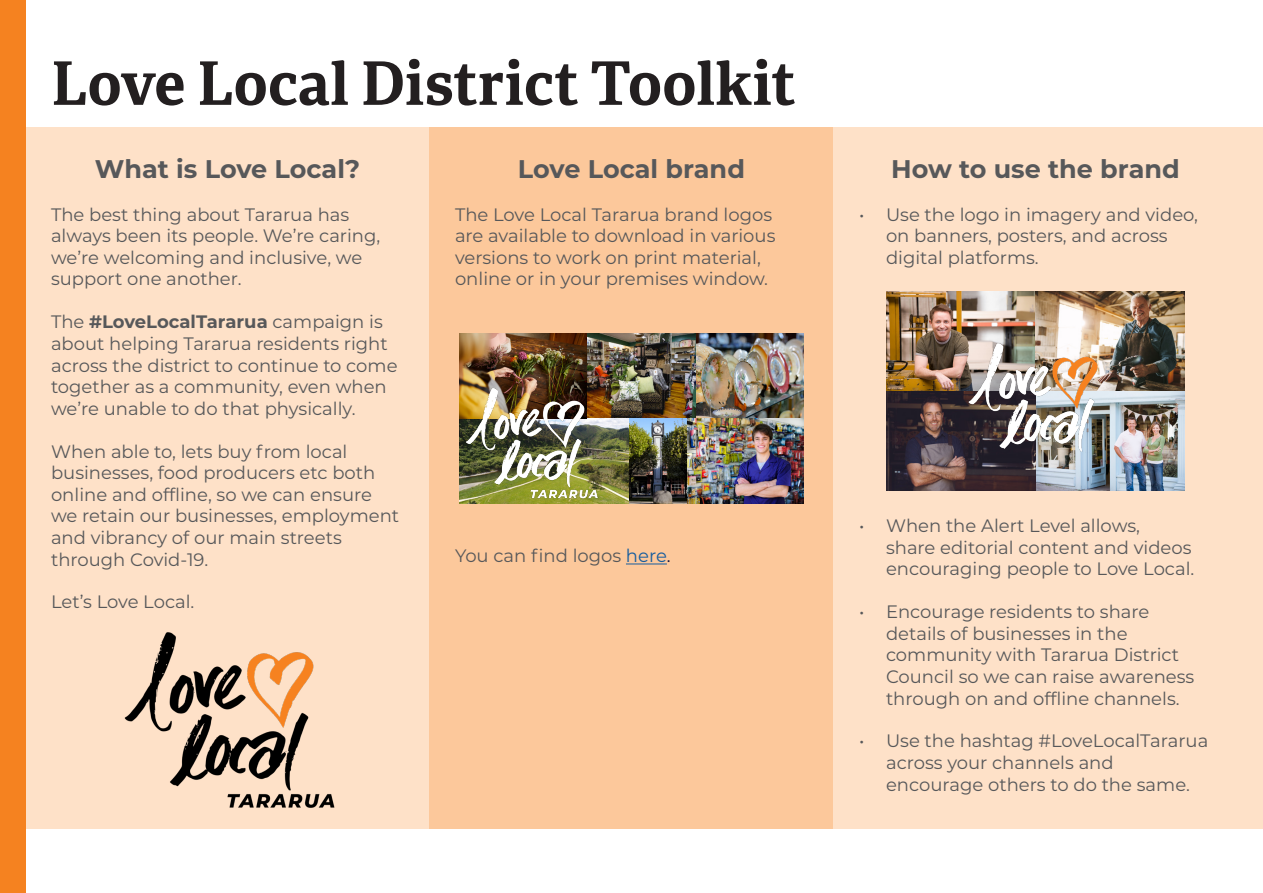
<style>
.page{position:relative;width:1263px;height:893px;background:#fff}
.page>*{position:absolute;margin:0;border:0;box-sizing:border-box;transform-origin:0 0}
.t1{font:700 60px "Portada";color:#231f20}
.t2{font:700 25.5px "Montserrat";color:#57585a}
.t3{font:18px/21.6px "Montserrat";color:#57585a}
.s1{font-weight:700}
.s2{color:#175d9e}
.s3{color:#0f1342}
</style>
<div class="page">
<div style="left:26px;top:128px;width:403px;height:701px;background:#fee1c8"></div>
<div style="left:429px;top:128px;width:404px;height:701px;background:#fcc89b"></div>
<div style="left:833px;top:128px;width:430px;height:701px;background:#fee1c8"></div>
<div style="left:0;top:0;width:26px;height:893px;background:#f58220"></div>
<hr style="left:626px;top:563px;width:41px;height:1px;background:#175d9e">
<img style="left:124px;top:632px;width:211px;height:176px">
<img style="left:459px;top:333px;width:345px;height:170px">
<img style="left:459px;top:386px;width:143px;height:115px">
<img style="left:629px;top:418px;width:57px;height:85px">
<img style="left:887px;top:292px;width:297px;height:198px">
<img style="left:961px;top:341px;width:144px;height:112px">
<p class="t1" style="left:51px;top:40px;width:746px">Love Local District Toolkit</p>
<p class="t2" style="left:95px;top:150px;width:267px">What is Love Local?</p>
<p class="t3" style="left:51px;top:203px;width:331px">The best thing about Tararua has always been its people. We’re caring, we’re welcoming and inclusive, we support one another.</p>
<p class="t3" style="left:51px;top:310px;width:348px">The <span class="s1">#LoveLocalTararua</span> campaign is about helping Tararua residents right across the district to continue to come together as a community, even when we’re unable to do that physically.</p>
<p class="t3" style="left:51px;top:440px;width:350px">When able to, lets buy from local businesses, food producers etc both online and offline, so we can ensure we retain our businesses, employment and vibrancy of our main streets through Covid-19.</p>
<p class="t3" style="left:51px;top:591px;width:145px">Let’s Love Local.</p>
<p class="t2" style="left:518px;top:150px;width:229px">Love Local brand</p>
<p class="t3" style="left:455px;top:203px;width:322px">The Love Local Tararua brand logos are available to download in various versions to work on print material, online or in your premises window.</p>
<p class="t3" style="left:455px;top:544px;width:217px">You can find logos <span class="s2">here</span><span class="s3">.</span></p>
<p class="t2" style="left:891px;top:150px;width:290px">How to use the brand</p>
<p class="t3" style="left:886px;top:203px;width:314px;text-indent:-27px">• Use the logo in imagery and video, on banners, posters, and across digital platforms.</p>
<p class="t3" style="left:886px;top:514px;width:310px;text-indent:-27px">• When the Alert Level allows,<br>share editorial content and videos encouraging people to Love Local.</p>
<p class="t3" style="left:886px;top:600px;width:310px;text-indent:-27px">• Encourage residents to share details of businesses in the community with Tararua District<br>Council so we can raise awareness through on and offline channels.</p>
<p class="t3" style="left:886px;top:730px;width:324px;text-indent:-27px">• Use the hashtag #LoveLocalTararua across your channels and encourage others to do the same.</p>
</div>
